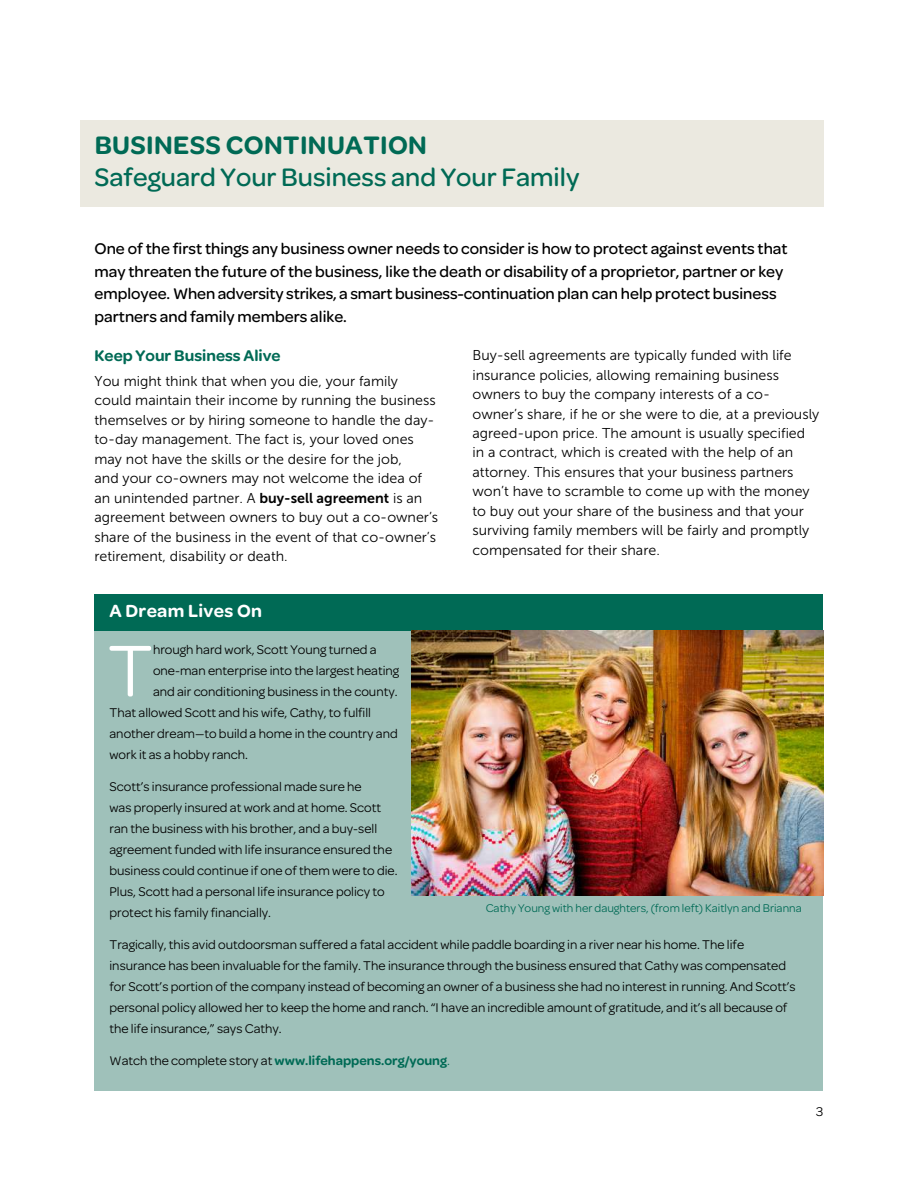
<style>
.page{position:relative;width:918px;height:1188px;background:#fff}
.page>*{position:absolute;margin:0;border:0;box-sizing:border-box;transform-origin:0 0}
.t1{font:77.7px "Omnes";color:#fff}
.t2{font:500 27px "Omnes";color:#006a55}
.t3{font:600 27px "Omnes";letter-spacing:.015em;color:#006a55}
.t4{font:600 18.75px "Omnes";letter-spacing:.015em;color:#fff}
.t5{font:500 16.5px/22.5px "Omnes";color:#000}
.t6{font:600 16.5px "Omnes";color:#006a55}
.t7{font:14.25px/19.5px "Museo Sans 300";color:#000}
.t8{font:13.5px/21px "Omnes";color:#000}
.t9{font:600 13.5px "Omnes";color:#006a55}
.t10{font:12px "Omnes";color:#006a55}
.s1{font-family:"Museo Sans 700"}
.s2{font-weight:400;color:#000}
.s3{font-weight:400}
</style>
<div class="page">
<div style="left:80px;top:120px;width:743px;height:87px;background:#ebe9e0"></div>
<div style="left:94px;top:594px;width:729px;height:497px;background:#9fc1ba"></div>
<div style="left:94px;top:594px;width:729px;height:37px;background:#006a55"></div>
<img style="left:412px;top:631px;width:412px;height:265px">
<h2 class="t3" style="left:95px;top:129px;width:334px">BUSINESS CONTINUATION</h2>
<h2 class="t2" style="left:94px;top:162px;width:486px">Safeguard Your Business and Your Family</h2>
<p class="t5" style="left:94px;top:238px;width:695px">One of the first things any business owner needs to consider is how to protect against events that may threaten the future of the business, like the death or disability of a proprietor, partner or key employee. When adversity strikes, a smart business-continuation plan can help protect business partners and family members alike.</p>
<p class="t6" style="left:95px;top:346px;width:188px">Keep Your Business Alive</p>
<p class="t7" style="left:95px;top:371px;width:345px">You might think that when you die, your family could maintain their income by running the business themselves or by hiring someone to handle the day&shy;to-day management. The fact is, your loved ones may not have the skills or the desire for the job,<br>and your co-owners may not welcome the idea of an unintended partner. A <span class="s1">buy-sell agreement</span> is an agreement between owners to buy out a co-owner’s share of the business in the event of that co-owner’s retirement, disability or death.</p>
<p class="t7" style="left:472px;top:345px;width:348px">Buy-sell agreements are typically funded with life insurance policies, allowing remaining business owners to buy the company interests of a co&shy;owner’s share, if he or she were to die, at a previously agreed-upon price. The amount is usually specified in a contract, which is created with the help of an attorney. This ensures that your business partners won’t have to scramble to come up with the money to buy out your share of the business and that your surviving family members will be fairly and promptly compensated for their share.</p>
<h3 class="t4" style="left:109px;top:600px;width:154px">A Dream Lives On</h3>
<h1 class="t1" style="left:108px;top:627px;width:47px">T</h1>
<p class="t8" style="left:153px;top:639px;width:225px">hrough hard work, Scott Young turned a</p>
<p class="t8" style="left:153px;top:660px;width:248px">one-man enterprise into the largest heating</p>
<p class="t8" style="left:153px;top:681px;width:246px">and air conditioning business in the county.</p>
<p class="t8" style="left:109px;top:702px;width:263px">That allowed Scott and his wife, Cathy, to fulfill</p>
<p class="t8" style="left:109px;top:723px;width:290px">another dream—to build a home in the country and</p>
<p class="t8" style="left:109px;top:744px;width:140px">work it as a hobby ranch.</p>
<p class="t8" style="left:109px;top:776px;width:290px">Scott’s insurance professional made sure he<br>was properly insured at work and at home. Scott ran the business with his brother, and a buy-sell agreement funded with life insurance ensured the business could continue if one of them were to die.<br>Plus, Scott had a personal life insurance policy to protect his family financially.</p>
<p class="t8" style="left:109px;top:934px;width:688px">Tragically, this avid outdoorsman suffered a fatal accident while paddle boarding in a river near his home. The life insurance has been invaluable for the family. The insurance through the business ensured that Cathy was compensated for Scott’s portion of the company instead of becoming an owner of a business she had no interest in running. And Scott’s personal policy allowed her to keep the home and ranch. “I have an incredible amount of gratitude, and it’s all because of the life insurance,” says Cathy.</p>
<p class="t9" style="left:109px;top:1053px;width:342px"><span class="s2">Watch the complete story at</span> www.lifehappens.org/young<span class="s3">.</span></p>
<p class="t10" style="left:486px;top:902px;width:318px">Cathy Young with her daughters, (from left) Kaitlyn and Brianna</p>
<p class="t8" style="left:816px;top:1101px;width:9px">3</p>
</div>
